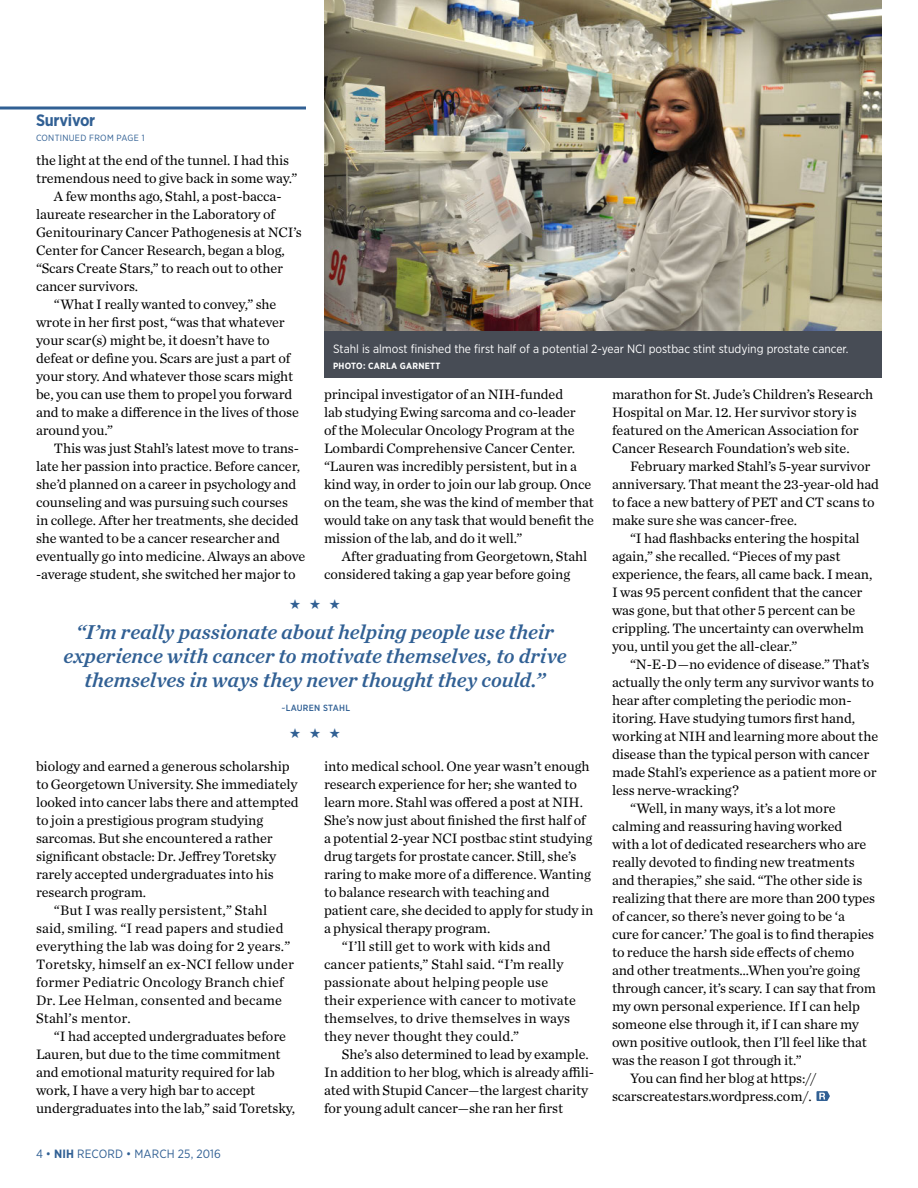
<style>
.page{position:relative;width:918px;height:1188px;background:#fff}
.page>*{position:absolute;margin:0;border:0;box-sizing:border-box;transform-origin:0 0}
.Pull_quote{font:italic 21px/24px "Chronicle Text G1 Semi";letter-spacing:-.005em;color:#316094;text-align:center}
.t1{font:18px "Apple Symbols";color:#316094}
.Head_2_Subheads_Body{font:700 16.5px "Gotham Narrow";letter-spacing:-.015em;color:#316094}
.Body_1{font:14.25px/18px "Chronicle Text G1";letter-spacing:-.005em;color:#000}
.Photo_caption_revers{font:12px "Gotham Narrow";color:#fff}
.t2{font:12px "Gotham Narrow";letter-spacing:.01em;color:#316094}
.Page_jump{font:9px "Gotham Narrow";letter-spacing:.03em;color:#316094}
.Photo_credit_reverse{font:700 9px "Gotham Narrow";letter-spacing:.03em;color:#fff}
.Byline{font:500 9px "Gotham Narrow";letter-spacing:.03em;color:#316094}
.s1{font-weight:700}
</style>
<div class="page">
<img style="left:324px;top:0;width:558px;height:332px">
<svg style="left:0;top:106px;width:306px;height:4px"></svg>
<svg style="left:816px;top:1091px;width:14px;height:10px"></svg>
<div style="left:324px;top:332px;width:558px;height:46px;background:#474c55"></div>
<p class="Head_2_Subheads_Body" style="left:36px;top:110px;width:61px">Survivor</p>
<p class="Page_jump" style="left:36px;top:132px;width:110px">CONTINUED FROM PAGE 1</p>
<p class="Body_1" style="left:36px;top:150px;width:263px">the light at the end of the tunnel. I had this tremendous need to give back in some way.”</p>
<p class="Body_1" style="left:36px;top:186px;width:267px;text-indent:18px">A few months ago, Stahl, a post-bacca&shy;laureate researcher in the Laboratory of Genitourinary Cancer Pathogenesis at NCI’s Center for Cancer Research, began a blog, “Scars Create Stars,” to reach out to other cancer survivors.</p>
<p class="Body_1" style="left:36px;top:294px;width:265px;text-indent:18px">“What I really wanted to convey,” she wrote in her first post, “was that whatever your scar(s) might be, it doesn’t have to defeat or define you. Scars are just a part of your story. And whatever those scars might be, you can use them to propel you forward and to make a difference in the lives of those around you.”</p>
<p class="Body_1" style="left:36px;top:438px;width:271px;text-indent:18px">This was just Stahl’s latest move to trans&shy;late her passion into practice. Before cancer, she’d planned on a career in psychology and counseling and was pursuing such courses<br>in college. After her treatments, she decided she wanted to be a cancer researcher and eventually go into medicine. Always an above -average student, she switched her major to</p>
<p class="Photo_caption_revers" style="left:333px;top:341px;width:515px">Stahl is almost finished the first half of a potential 2-year NCI postbac stint studying prostate cancer.</p>
<p class="Photo_credit_reverse" style="left:333px;top:360px;width:109px">PHOTO: CARLA GARNETT</p>
<p class="Body_1" style="left:612px;top:384px;width:263px">marathon for St. Jude’s Children’s Research Hospital on Mar. 12. Her survivor story is featured on the American Association for Cancer Research Foundation’s web site.</p>
<p class="Body_1" style="left:612px;top:456px;width:268px;text-indent:18px">February marked Stahl’s 5-year survivor anniversary. That meant the 23-year-old had to face a new battery of PET and CT scans to make sure she was cancer-free.</p>
<p class="Body_1" style="left:612px;top:528px;width:262px;text-indent:18px">“I had flashbacks entering the hospital again,” she recalled. “Pieces of my past experience, the fears, all came back. I mean, I was 95 percent confident that the cancer was gone, but that other 5 percent can be crippling. The uncertainty can overwhelm you, until you get the all-clear.”</p>
<p class="Body_1" style="left:612px;top:654px;width:268px;text-indent:18px">“N-E-D—no evidence of disease.” That’s actually the only term any survivor wants to hear after completing the periodic mon&shy;itoring. Have studying tumors first hand, working at NIH and learning more about the disease than the typical person with cancer made Stahl’s experience as a patient more or less nerve-wracking?</p>
<p class="Body_1" style="left:612px;top:798px;width:266px;text-indent:18px">“Well, in many ways, it’s a lot more calming and reassuring having worked<br>with a lot of dedicated researchers who are really devoted to finding new treatments and therapies,” she said. “The other side is realizing that there are more than 200 types of cancer, so there’s never going to be ‘a<br>cure for cancer.’ The goal is to find therapies to reduce the harsh side effects of chemo and other treatments…When you’re going through cancer, it’s scary. I can say that from my own personal experience. If I can help someone else through it, if I can share my own positive outlook, then I’ll feel like that was the reason I got through it.”</p>
<p class="Body_1" style="left:612px;top:1068px;width:206px;text-indent:18px">You can find her blog at https:// scarscreatestars.wordpress.com/.</p>
<p class="Body_1" style="left:324px;top:384px;width:271px">principal investigator of an NIH-funded<br>lab studying Ewing sarcoma and co-leader<br>of the Molecular Oncology Program at the Lombardi Comprehensive Cancer Center. “Lauren was incredibly persistent, but in a kind way, in order to join our lab group. Once on the team, she was the kind of member that would take on any task that would benefit the mission of the lab, and do it well.”</p>
<p class="Body_1" style="left:324px;top:546px;width:265px;text-indent:18px">After graduating from Georgetown, Stahl considered taking a gap year before going</p>
<p class="t1" style="left:289px;top:592px;width:53px">★ ★ ★</p>
<p class="Pull_quote" style="left:63px;top:619px;width:505px">“I’m really passionate about helping people use their experience with cancer to motivate themselves, to drive themselves in ways they never thought they could.”</p>
<p class="Byline" style="left:281px;top:702px;width:70px">~LAUREN STAHL</p>
<p class="t1" style="left:289px;top:721px;width:53px">★ ★ ★</p>
<p class="Body_1" style="left:36px;top:756px;width:264px">biology and earned a generous scholarship to Georgetown University. She immediately looked into cancer labs there and attempted to join a prestigious program studying sarcomas. But she encountered a rather significant obstacle: Dr. Jeffrey Toretsky rarely accepted undergraduates into his research program.</p>
<p class="Body_1" style="left:36px;top:900px;width:259px;text-indent:18px">“But I was really persistent,” Stahl said, smiling. “I read papers and studied everything the lab was doing for 2 years.” Toretsky, himself an ex-NCI fellow under former Pediatric Oncology Branch chief Dr. Lee Helman, consented and became Stahl’s mentor.</p>
<p class="Body_1" style="left:36px;top:1026px;width:261px;text-indent:18px">“I had accepted undergraduates before Lauren, but due to the time commitment and emotional maturity required for lab work, I have a very high bar to accept undergraduates into the lab,” said Toretsky,</p>
<p class="Body_1" style="left:324px;top:756px;width:271px">into medical school. One year wasn’t enough research experience for her; she wanted to learn more. Stahl was offered a post at NIH.<br>She’s now just about finished the first half of a potential 2-year NCI postbac stint studying drug targets for prostate cancer. Still, she’s raring to make more of a difference. Wanting to balance research with teaching and patient care, she decided to apply for study in a physical therapy program.</p>
<p class="Body_1" style="left:324px;top:936px;width:254px;text-indent:18px">“I’ll still get to work with kids and cancer patients,” Stahl said. “I’m really passionate about helping people use their experience with cancer to motivate themselves, to drive themselves in ways they never thought they could.”</p>
<p class="Body_1" style="left:324px;top:1044px;width:272px;text-indent:18px">She’s also determined to lead by example.<br>In addition to her blog, which is already affili&shy;ated with Stupid Cancer—the largest charity for young adult cancer—she ran her first</p>
<p class="t2" style="left:36px;top:1146px;width:187px">4 • <span class="s1">NIH</span> RECORD • MARCH 25, 2016</p>
</div>
